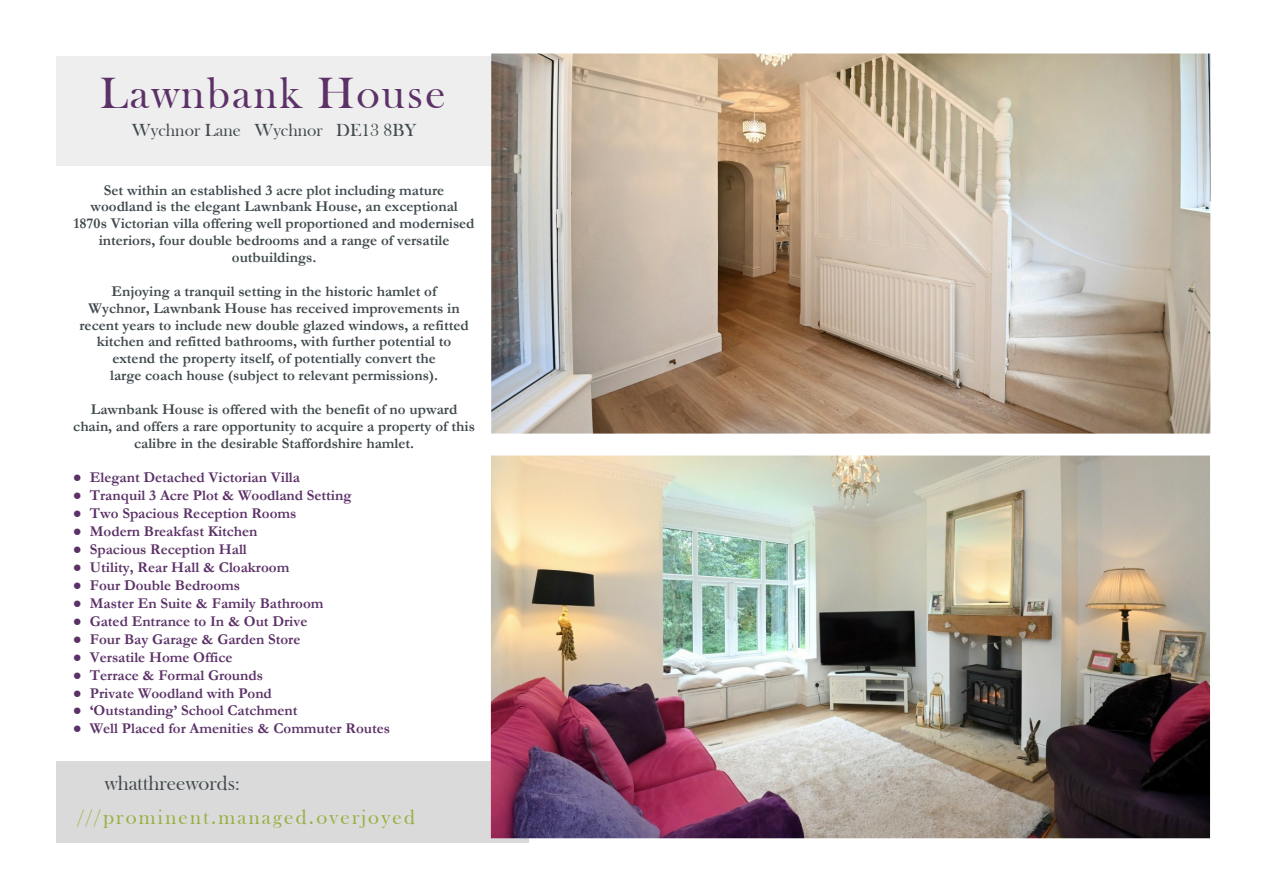
<style>
.page{position:relative;width:1263px;height:893px;background:#fff}
.page>*{position:absolute;margin:0;border:0;box-sizing:border-box;transform-origin:0 0}
.t1{font:45px "Bask Old Face";letter-spacing:.05em;color:#5b3167}
.t2{font:21px/34.3px "Bask Old Face";letter-spacing:.105em;color:#95b03c}
.t3{font:18px "Bask Old Face";color:#40494d}
.t4{font:700 15px/17px "Garamond";color:#40494d;text-align:center}
.t5{font:700 15px "Garamond";color:#5b3167}
.s1{font-family:"Times New Roman"}
.s2{color:#40494d}
.s3{font-family:"Garamond";color:#40494d}
</style>
<div class="page">
<div style="left:57px;top:762px;width:472px;height:81px;background:#dadada"></div>
<div style="left:56px;top:56px;width:472px;height:110px;background:#eee"></div>
<img style="left:491px;top:456px;width:719px;height:382px">
<img style="left:491px;top:54px;width:719px;height:380px">
<h1 class="t1" style="left:100px;top:77px;width:347px">Lawnbank House</h1>
<p class="t3" style="left:132px;top:123px;width:286px">Wychnor Lane Wychnor DE13 8BY</p>
<p class="t4" style="left:74px;top:183px;width:402px">Set within an established 3 acre plot including mature woodland is the elegant Lawnbank House, an exceptional 1870s Victorian villa offering well proportioned and modernised interiors, four double bedrooms and a range of versatile outbuildings.</p>
<p class="t4" style="left:79px;top:284px;width:391px">Enjoying a tranquil setting in the historic hamlet of Wychnor, Lawnbank House has received improvements in recent years to include new double glazed windows, a refitted kitchen and refitted bathrooms, with further potential to extend the property itself, of potentially convert the<br>large coach house (subject to relevant permissions).</p>
<p class="t4" style="left:73px;top:403px;width:403px">Lawnbank House is offered with the benefit of no upward chain, and offers a rare opportunity to acquire a property of this calibre in the desirable Staffordshire hamlet.</p>
<p class="t5" style="left:73px;top:472px;width:229px"><span class="s1">●</span> Elegant Detached Victorian Villa</p>
<p class="t5" style="left:73px;top:490px;width:280px"><span class="s1">●</span> Tranquil 3 Acre Plot &amp; Woodland Setting</p>
<p class="t5" style="left:73px;top:508px;width:225px"><span class="s1">●</span> Two Spacious Reception Rooms</p>
<p class="t5" style="left:73px;top:526px;width:186px"><span class="s1">●</span> Modern Breakfast Kitchen</p>
<p class="t5" style="left:73px;top:544px;width:175px"><span class="s1">●</span> Spacious Reception Hall</p>
<p class="t5" style="left:73px;top:562px;width:218px"><span class="s1">●</span> Utility, Rear Hall &amp; Cloakroom</p>
<p class="t5" style="left:73px;top:580px;width:169px"><span class="s1">●</span> Four Double Bedrooms</p>
<p class="t5" style="left:73px;top:598px;width:252px"><span class="s1">●</span> Master En Suite &amp; Family Bathroom</p>
<p class="t5" style="left:73px;top:616px;width:236px"><span class="s1">●</span> Gated Entrance to In &amp; Out Drive</p>
<p class="t5" style="left:73px;top:634px;width:229px"><span class="s1">●</span> Four Bay Garage &amp; Garden Store</p>
<p class="t5" style="left:73px;top:652px;width:161px"><span class="s1">●</span> Versatile Home Office</p>
<p class="t5" style="left:73px;top:670px;width:192px"><span class="s1">●</span> Terrace &amp; Formal Grounds</p>
<p class="t5" style="left:73px;top:688px;width:200px"><span class="s1">●</span> Private Woodland with Pond</p>
<p class="t5" style="left:73px;top:706px;width:226px"><span class="s1">●</span> ‘Outstanding’ School Catchment</p>
<p class="t5" style="left:73px;top:724px;width:319px"><span class="s1">●</span> Well Placed for Amenities &amp; Commuter Routes</p>
<h2 class="t2" style="left:78px;top:767px;width:339px;text-indent:27px"><span class="s2">whatthreewords</span><span class="s3">: </span>///prominent.managed.overjoyed</h2>
</div>
